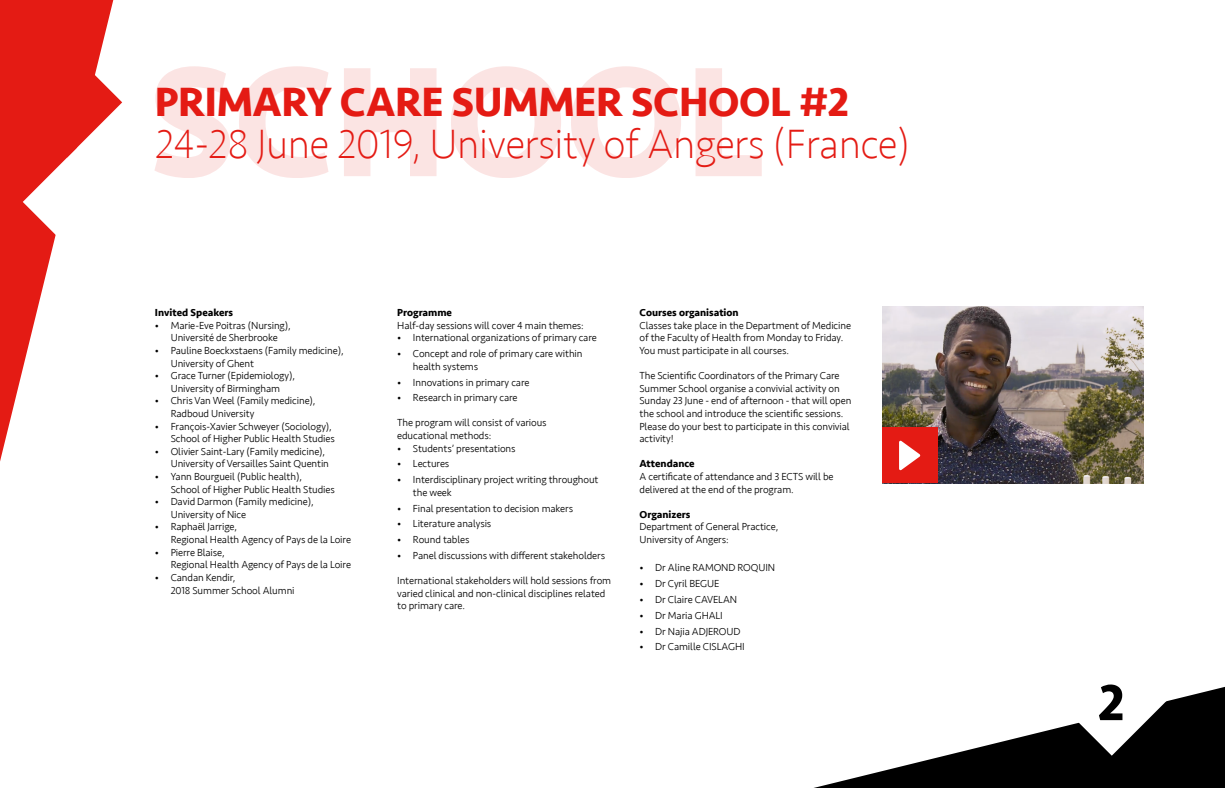
<style>
.page{position:relative;width:1225px;height:788px;background:#fff}
.page>*{position:absolute;margin:0;border:0;box-sizing:border-box;transform-origin:0 0}
.t1{font:700 161.96px "Seravek";letter-spacing:-.01em;color:#e41b14}
.t2{font:700 52.5px "Seravek";color:#000}
.t3{font:200 42px "Seravek";letter-spacing:-.01em;color:#e41b14}
.t4{font:700 42px "Seravek";letter-spacing:-.01em;color:#e41b14}
.t5{font:300 10.5px/12.6px "Seravek";letter-spacing:-.01em;color:#000}
.t6{font:700 10.5px "Seravek";color:#000}
</style>
<div class="page">
<svg style="left:0;top:0;width:113px;height:461px"></svg>
<svg style="left:12px;top:47px;width:110px;height:210px"></svg>
<svg style="left:814px;top:686px;width:411px;height:102px"></svg>
<svg style="left:1057px;top:686px;width:110px;height:69px"></svg>
<img style="left:882px;top:306px;width:262px;height:177px">
<div style="left:882px;top:427px;width:55px;height:56px;background:#e41b14"></div>
<svg style="left:899px;top:441px;width:21px;height:29px"></svg>
<h1 class="t1" style="left:149px;top:-7px;width:617px">SCHOOL</h1>
<h3 class="t4" style="left:155px;top:68px;width:696px">PRIMARY CARE SUMMER SCHOOL #2</h3>
<h3 class="t3" style="left:155px;top:119px;width:757px">24-28 June 2019, University of Angers (France)</h3>
<p class="t6" style="left:155px;top:304px;width:80px">Invited Speakers</p>
<p class="t5" style="left:155px;top:319px;width:137px;text-align:center">• Marie-Eve Poitras (Nursing),<br>Université de Sherbrooke</p>
<p class="t5" style="left:171px;top:344px;width:174px;text-indent:-16px">• Pauline Boeckxstaens (Family medicine),<br>University of Ghent</p>
<p class="t5" style="left:155px;top:369px;width:141px;text-align:center">• Grace Turner (Epidemiology),<br>University of Birmingham</p>
<p class="t5" style="left:171px;top:395px;width:146px;text-indent:-16px">• Chris Van Weel (Family medicine),<br>Radboud University</p>
<p class="t5" style="left:155px;top:420px;width:181px;text-align:right">• François-Xavier Schweyer (Sociology),<br>School of Higher Public Health Studies</p>
<p class="t5" style="left:171px;top:445px;width:160px;text-indent:-16px">• Olivier Saint-Lary (Family medicine),<br>University of Versailles Saint Quentin</p>
<p class="t5" style="left:171px;top:470px;width:166px;text-indent:-16px">• Yann Bourgueil (Public health),<br>School of Higher Public Health Studies</p>
<p class="t5" style="left:171px;top:495px;width:144px;text-indent:-16px">• David Darmon (Family medicine),<br>University of Nice</p>
<p class="t5" style="left:171px;top:521px;width:182px;text-indent:-16px">• Raphaël Jarrige,<br>Regional Health Agency of Pays de la Loire</p>
<p class="t5" style="left:171px;top:546px;width:182px;text-indent:-16px">• Pierre Blaise,<br>Regional Health Agency of Pays de la Loire</p>
<p class="t5" style="left:171px;top:571px;width:125px;text-indent:-16px">• Candan Kendir,<br>2018 Summer School Alumni</p>
<p class="t6" style="left:397px;top:304px;width:56px">Programme</p>
<p class="t5" style="left:397px;top:319px;width:188px">Half-day sessions will cover 4 main themes:</p>
<p class="t5" style="left:397px;top:332px;width:201px">• International organizations of primary care</p>
<p class="t5" style="left:413px;top:347px;width:171px;text-indent:-16px">• Concept and role of primary care within health systems</p>
<p class="t5" style="left:397px;top:376px;width:134px">• Innovations in primary care</p>
<p class="t5" style="left:397px;top:391px;width:122px">• Research in primary care</p>
<p class="t5" style="left:397px;top:417px;width:151px">The program will consist of various educational methods:</p>
<p class="t5" style="left:397px;top:442px;width:120px">• Students’ presentations</p>
<p class="t5" style="left:397px;top:458px;width:54px">• Lectures</p>
<p class="t5" style="left:413px;top:473px;width:187px;text-indent:-16px">• Interdisciplinary project writing throughout the week</p>
<p class="t5" style="left:397px;top:502px;width:177px">• Final presentation to decision makers</p>
<p class="t5" style="left:397px;top:517px;width:96px">• Literature analysis</p>
<p class="t5" style="left:397px;top:533px;width:74px">• Round tables</p>
<p class="t5" style="left:397px;top:549px;width:209px">• Panel discussions with different stakeholders</p>
<p class="t5" style="left:397px;top:574px;width:215px">International stakeholders will hold sessions from varied clinical and non-clinical disciplines related to primary care.</p>
<p class="t6" style="left:640px;top:304px;width:101px">Courses organisation</p>
<p class="t5" style="left:640px;top:319px;width:213px">Classes take place in the Department of Medicine of the Faculty of Health from Monday to Friday.<br>You must participate in all courses.</p>
<p class="t5" style="left:640px;top:369px;width:213px">The Scientific Coordinators of the Primary Care Summer School organise a convivial activity on Sunday 23 June - end of afternoon - that will open the school and introduce the scientific sessions.<br>Please do your best to participate in this convivial activity!</p>
<p class="t6" style="left:640px;top:455px;width:57px">Attendance</p>
<p class="t5" style="left:640px;top:470px;width:195px">A certificate of attendance and 3 ECTS will be delivered at the end of the program.</p>
<p class="t6" style="left:640px;top:506px;width:52px">Organizers</p>
<p class="t5" style="left:640px;top:521px;width:140px">Department of General Practice,<br>University of Angers:</p>
<p class="t5" style="left:640px;top:561px;width:137px">• Dr Aline RAMOND ROQUIN</p>
<p class="t5" style="left:640px;top:577px;width:81px">• Dr Cyril BEGUE</p>
<p class="t5" style="left:640px;top:593px;width:99px">• Dr Claire CAVELAN</p>
<p class="t5" style="left:640px;top:609px;width:85px">• Dr Maria GHALI</p>
<p class="t5" style="left:640px;top:624px;width:103px">• Dr Najia ADJEROUD</p>
<p class="t5" style="left:640px;top:640px;width:107px">• Dr Camille CISLAGHI</p>
<h2 class="t2" style="left:1098px;top:660px;width:28px">2</h2>
</div>
